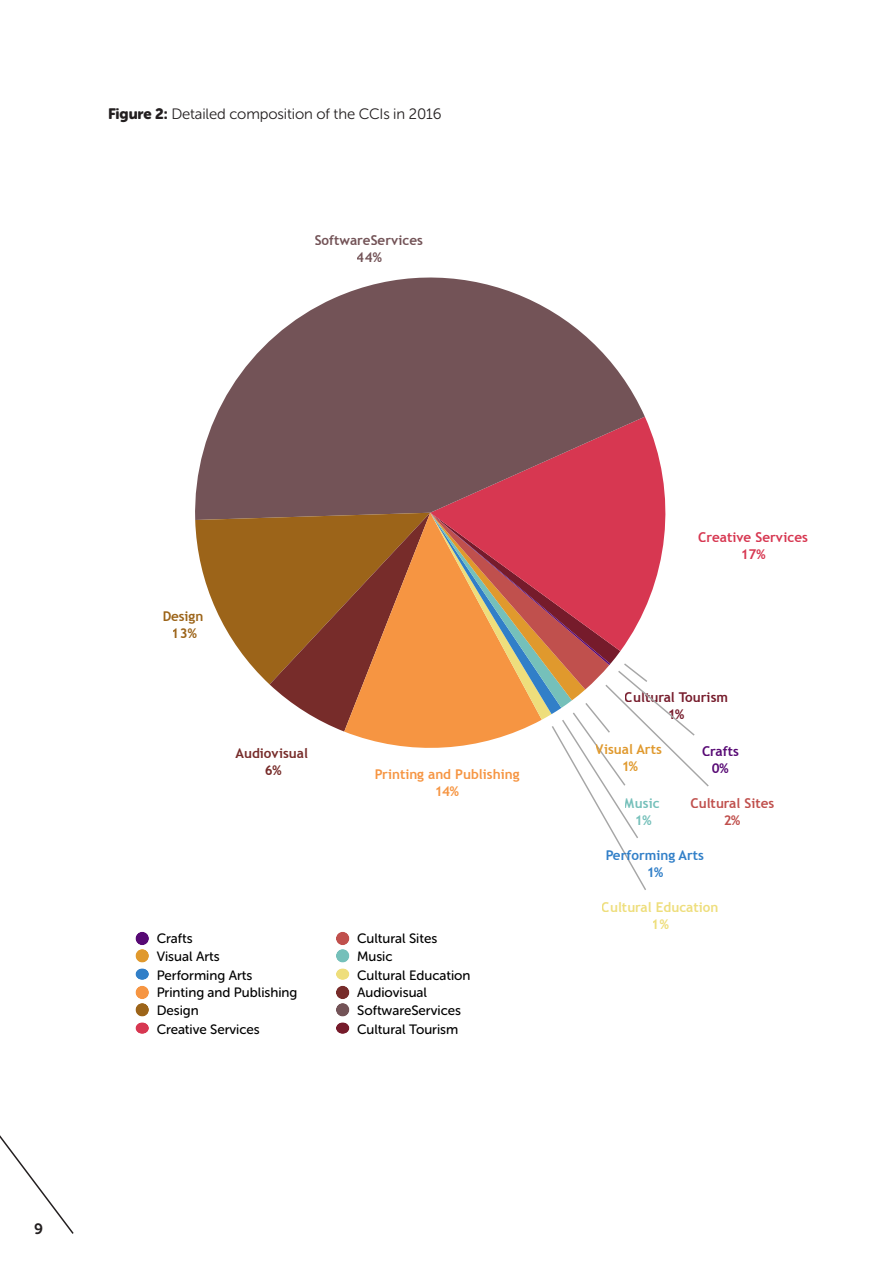
<style>
.page{position:relative;width:893px;height:1263px;background:#fff}
.page>*{position:absolute;margin:0;border:0;box-sizing:border-box;transform-origin:0 0}
.t1{font:15px "Museo Sans Rounded 300";letter-spacing:-.005em;color:#231f20}
.t2{font:15px "Museo Sans Rounded 700";color:#231f20}
.t3{font:13.5px "Museo Sans Rounded 500";color:#000}
.t4{font:700 13.5px/17.4px "Trebuchet MS";color:#f69542;text-align:center}
.t5{font:700 13.5px/17.4px "Trebuchet MS";color:#d73751;text-align:center}
.t6{font:700 13.5px/17.4px "Trebuchet MS";color:#735357;text-align:center}
.t7{font:700 13.5px/17.4px "Trebuchet MS";color:#eede7c;text-align:center}
.t8{font:700 13.5px/17.4px "Trebuchet MS";color:#761b2b;text-align:center}
.t9{font:700 13.5px/17.4px "Trebuchet MS";color:#317fc8;text-align:center}
.t10{font:700 13.5px/17.4px "Trebuchet MS";color:#c0504d;text-align:center}
.t11{font:700 13.5px/17.4px "Trebuchet MS";color:#772c2a;text-align:center}
.t12{font:700 13.5px/17.4px "Trebuchet MS";color:#e0992d;text-align:center}
.t13{font:700 13.5px/17.4px "Trebuchet MS";color:#9c6419;text-align:center}
.t14{font:700 13.5px/17.4px "Trebuchet MS";color:#570974;text-align:center}
.t15{font:700 13.5px/17.4px "Trebuchet MS";color:#75c0ba;text-align:center}
.s1{font-family:"Museo Sans Rounded 900"}
</style>
<div class="page">
<svg style="left:0;top:1135px;width:74px;height:99px"></svg>
<svg style="left:645px;top:417px;width:21px;height:96px;fill:#d73751"></svg>
<svg style="left:195px;top:277px;width:450px;height:236px;fill:#735357"></svg>
<svg style="left:195px;top:513px;width:514px;height:377px"></svg>
<div style="left:135px;top:932px;width:14px;height:13px;background:#570974;border-radius:50%"></div>
<div style="left:336px;top:932px;width:13px;height:13px;background:#c0504d;border-radius:50%"></div>
<div style="left:135px;top:949px;width:14px;height:13px;background:#e0992d;border-radius:50%"></div>
<div style="left:336px;top:949px;width:13px;height:13px;background:#75c0ba;border-radius:50%"></div>
<svg style="left:135px;top:968px;width:14px;height:12px"></svg>
<svg style="left:336px;top:968px;width:13px;height:12px"></svg>
<div style="left:135px;top:986px;width:14px;height:13px;background:#f69542;border-radius:50%"></div>
<div style="left:336px;top:986px;width:13px;height:13px;background:#772c2a;border-radius:50%"></div>
<div style="left:135px;top:1003px;width:14px;height:13px;background:#9c6419;border-radius:50%"></div>
<div style="left:336px;top:1003px;width:13px;height:13px;background:#735357;border-radius:50%"></div>
<svg style="left:135px;top:1022px;width:14px;height:12px"></svg>
<svg style="left:336px;top:1022px;width:13px;height:12px"></svg>
<p class="t1" style="left:108px;top:106px;width:335px"><span class="s1">Figure 2:</span> Detailed composition of the CCIs in 2016</p>
<p class="t6" style="left:315px;top:231px;width:110px">SoftwareServices<br>44%</p>
<p class="t2" style="left:34px;top:1220px;width:10px">9</p>
<p class="t13" style="left:162px;top:607px;width:42px">Design<br>13%</p>
<p class="t11" style="left:236px;top:744px;width:74px">Audiovisual<br>6%</p>
<p class="t4" style="left:374px;top:765px;width:147px">Printing and Publishing<br>14%</p>
<p class="t3" style="left:157px;top:931px;width:37px">Crafts</p>
<p class="t3" style="left:357px;top:931px;width:82px">Cultural Sites</p>
<p class="t3" style="left:157px;top:948px;width:65px">Visual Arts</p>
<p class="t3" style="left:357px;top:948px;width:37px">Music</p>
<p class="t3" style="left:157px;top:968px;width:97px">Performing Arts</p>
<p class="t3" style="left:357px;top:968px;width:115px">Cultural Education</p>
<p class="t3" style="left:157px;top:985px;width:142px">Printing and Publishing</p>
<p class="t3" style="left:357px;top:985px;width:72px">Audiovisual</p>
<p class="t3" style="left:157px;top:1002px;width:44px">Design</p>
<p class="t3" style="left:357px;top:1002px;width:105px">SoftwareServices</p>
<p class="t3" style="left:157px;top:1022px;width:105px">Creative Services</p>
<p class="t3" style="left:357px;top:1022px;width:103px">Cultural Tourism</p>
<p class="t5" style="left:698px;top:528px;width:111px">Creative Services<br>17%</p>
<p class="t8" style="left:625px;top:688px;width:105px">Cultural Tourism<br>1%</p>
<p class="t12" style="left:596px;top:740px;width:67px">Visual Arts<br>1%</p>
<p class="t15" style="left:625px;top:794px;width:36px">Music<br>1%</p>
<p class="t14" style="left:702px;top:742px;width:38px">Crafts<br>0%</p>
<p class="t10" style="left:690px;top:794px;width:85px">Cultural Sites<br>2%</p>
<p class="t9" style="left:606px;top:846px;width:100px">Performing Arts<br>1%</p>
<p class="t7" style="left:602px;top:898px;width:118px">Cultural Education<br>1%</p>
</div>
